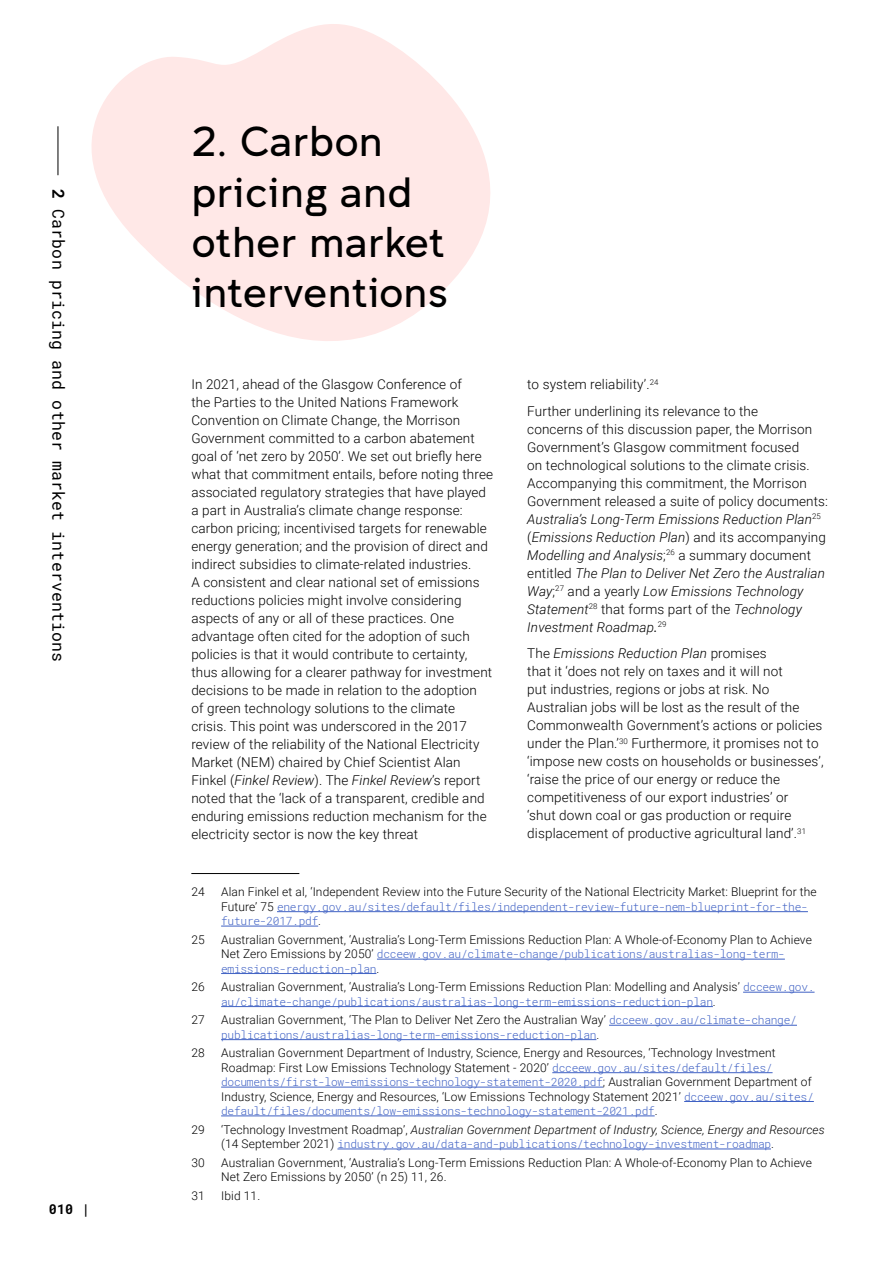
<style>
.page{position:relative;width:893px;height:1263px;background:#fff}
.page>*{position:absolute;margin:0;border:0;box-sizing:border-box;transform-origin:0 0}
.t1{font:300 42px/50.4px "Clancy";letter-spacing:.01em;color:#000}
.t2{font:16.5px "Roboto Mono";letter-spacing:.01em;color:#000}
.t3{font:300 13.5px/18px "Roboto";letter-spacing:.01em;color:#000}
.t4{font:700 13.5px "Roboto Mono";color:#000}
.t5{font:300 12px/14.4px "Roboto";letter-spacing:.01em;color:#000}
.t6{font:italic 300 12px "Roboto";letter-spacing:.01em;color:#000}
.t7{font:300 11.25px/14.4px "Roboto Mono";letter-spacing:-.025em;color:#3f61c4}
.s1{font-weight:700}
.s2{font-style:italic}
.s3{font-weight:400;font-style:italic}
.s4{font-family:"Roboto";font-size:12px;color:#000}
.s5{font-family:"Roboto Mono";font-size:11.25px;color:#3f61c4}
.s6{font-style:normal}
</style>
<div class="page">
<svg style="left:57px;top:24px;width:433px;height:317px;fill:#ffe8e7"></svg>
<hr style="left:191px;top:873px;width:108px;height:1px;background:#000">
<hr style="left:277px;top:911px;width:531px;height:1px;background:#3f61c4">
<hr style="left:221px;top:926px;width:97px;height:1px;background:#3f61c4">
<hr style="left:377px;top:959px;width:408px;height:1px;background:#3f61c4">
<hr style="left:221px;top:973px;width:155px;height:1px;background:#3f61c4">
<hr style="left:743px;top:992px;width:71px;height:1px;background:#3f61c4">
<hr style="left:221px;top:1006px;width:492px;height:1px;background:#3f61c4">
<hr style="left:609px;top:1025px;width:188px;height:1px;background:#3f61c4">
<hr style="left:221px;top:1039px;width:375px;height:1px;background:#3f61c4">
<hr style="left:552px;top:1072px;width:221px;height:1px;background:#3f61c4">
<hr style="left:221px;top:1087px;width:382px;height:1px;background:#3f61c4">
<hr style="left:684px;top:1101px;width:130px;height:1px;background:#3f61c4">
<hr style="left:221px;top:1115px;width:434px;height:1px;background:#3f61c4">
<hr style="left:337px;top:1149px;width:434px;height:1px;background:#3f61c4">
<p class="t2" style="left:70px;top:189px;width:474px;rotate:90deg"><span class="s1">2</span> Carbon pricing and other market interventions</p>
<p class="t4" style="left:49px;top:1199px;width:43px">010 |</p>
<h1 class="t1" style="left:191px;top:116px;width:258px">2. Carbon pricing and other market interventions</h1>
<p class="t3" style="left:191px;top:375px;width:303px">In 2021, ahead of the Glasgow Conference of<br>the Parties to the United Nations Framework Convention on Climate Change, the Morrison Government committed to a carbon abatement goal of ‘net zero by 2050’. We set out briefly here what that commitment entails, before noting three associated regulatory strategies that have played a part in Australia’s climate change response: carbon pricing; incentivised targets for renewable energy generation; and the provision of direct and indirect subsidies to climate-related industries.<br>A consistent and clear national set of emissions reductions policies might involve considering aspects of any or all of these practices. One advantage often cited for the adoption of such policies is that it would contribute to certainty, thus allowing for a clearer pathway for investment decisions to be made in relation to the adoption<br>of green technology solutions to the climate crisis. This point was underscored in the 2017 review of the reliability of the National Electricity Market (NEM) chaired by Chief Scientist Alan Finkel (<span class="s2">Finkel Review</span>). The <span class="s2">Finkel Review</span>’s report noted that the ‘lack of a transparent, credible and enduring emissions reduction mechanism for the electricity sector is now the key threat</p>
<p class="t3" style="left:527px;top:370px;width:232px;line-height:26.5px">to system reliability’.<sup>24<br></sup>Further underlining its relevance to the</p>
<p class="t3" style="left:527px;top:419px;width:302px">concerns of this discussion paper, the Morrison Government’s Glasgow commitment focused<br>on technological solutions to the climate crisis.<br>Accompanying this commitment, the Morrison Government released a suite of policy documents:<br><span class="s2">Australia’s Long-Term Emissions Reduction Plan</span><sup>25 </sup>(<span class="s2">Emissions Reduction Plan</span>) and its accompanying <span class="s2">Modelling and Analysis</span>;<sup>26</sup> a summary document entitled <span class="s2">The Plan to Deliver Net Zero the Australian Way</span>;<sup>27</sup> and a yearly <span class="s2">Low Emissions Technology Statement</span><sup>28</sup> that forms part of the <span class="s2">Technology Investment Roadmap</span><span class="s3">.</span><sup>29</sup></p>
<p class="t3" style="left:527px;top:644px;width:298px">The <span class="s2">Emissions Reduction Plan</span> promises<br>that it ‘does not rely on taxes and it will not<br>put industries, regions or jobs at risk. No Australian jobs will be lost as the result of the Commonwealth Government’s actions or policies under the Plan.’<sup>30</sup> Furthermore, it promises not to ‘impose new costs on households or businesses’, ‘raise the price of our energy or reduce the competitiveness of our export industries’ or<br>‘shut down coal or gas production or require displacement of productive agricultural land’.<sup>31</sup></p>
<p class="t5" style="left:191px;top:884px;width:15px">24</p>
<p class="t5" style="left:221px;top:884px;width:597px">Alan Finkel et al, ‘Independent Review into the Future Security of the National Electricity Market: Blueprint for the</p>
<p class="t7" style="left:221px;top:899px;width:588px"><span class="s4">Future’ 75</span> energy.gov.au/sites/default/files/independent-review-future-nem-blueprint-for-the&shy;future-2017.pdf<span class="s4">.</span></p>
<p class="t5" style="left:191px;top:932px;width:15px">25</p>
<p class="t5" style="left:221px;top:932px;width:592px">Australian Government, ‘Australia’s Long-Term Emissions Reduction Plan: A Whole-of-Economy Plan to Achieve</p>
<p class="t7" style="left:221px;top:947px;width:565px"><span class="s4">Net Zero Emissions by 2050’</span> dcceew.gov.au/climate-change/publications/australias-long-term&shy;emissions-reduction-plan<span class="s4">.</span></p>
<p class="t5" style="left:191px;top:979px;width:15px">26</p>
<p class="t5" style="left:221px;top:979px;width:595px">Australian Government, ‘Australia’s Long-Term Emissions Reduction Plan: Modelling and Analysis’ <span class="s5">dcceew.gov.</span></p>
<p class="t7" style="left:221px;top:994px;width:496px">au/climate-change/publications/australias-long-term-emissions-reduction-plan<span class="s4">.</span></p>
<p class="t5" style="left:191px;top:1012px;width:15px">27</p>
<p class="t5" style="left:221px;top:1012px;width:577px">Australian Government, ‘The Plan to Deliver Net Zero the Australian Way’ <span class="s5">dcceew.gov.au/climate-change/</span></p>
<p class="t7" style="left:221px;top:1027px;width:380px">publications/australias-long-term-emissions-reduction-plan<span class="s4">.</span></p>
<p class="t5" style="left:191px;top:1045px;width:15px">28</p>
<p class="t5" style="left:221px;top:1045px;width:556px">Australian Government Department of Industry, Science, Energy and Resources, ‘Technology Investment<br>Roadmap: First Low Emissions Technology Statement - 2020’ <span class="s5">dcceew.gov.au/sites/default/files/</span></p>
<p class="t7" style="left:221px;top:1075px;width:592px">documents/first-low-emissions-technology-statement-2020.pdf<span class="s4">; Australian Government Department of</span></p>
<p class="t5" style="left:221px;top:1089px;width:594px">Industry, Science, Energy and Resources, ‘Low Emissions Technology Statement 2021’ <span class="s5">dcceew.gov.au/sites/</span></p>
<p class="t7" style="left:221px;top:1103px;width:438px">default/files/documents/low-emissions-technology-statement-2021.pdf<span class="s4">.</span></p>
<p class="t5" style="left:191px;top:1122px;width:15px">29</p>
<p class="t6" style="left:221px;top:1121px;width:605px"><span class="s6">‘Technology Investment Roadmap’,</span> Australian Government Department of Industry, Science, Energy and Resources</p>
<p class="t7" style="left:221px;top:1136px;width:554px"><span class="s4">(14 September 2021)</span> industry.gov.au/data-and-publications/technology-investment-roadmap<span class="s4">.</span></p>
<p class="t5" style="left:191px;top:1155px;width:15px">30</p>
<p class="t5" style="left:221px;top:1155px;width:592px">Australian Government, ‘Australia’s Long-Term Emissions Reduction Plan: A Whole-of-Economy Plan to Achieve<br>Net Zero Emissions by 2050’ (n 25) 11, 26.</p>
<p class="t5" style="left:191px;top:1188px;width:15px">31</p>
<p class="t5" style="left:221px;top:1188px;width:41px">Ibid 11.</p>
</div>
